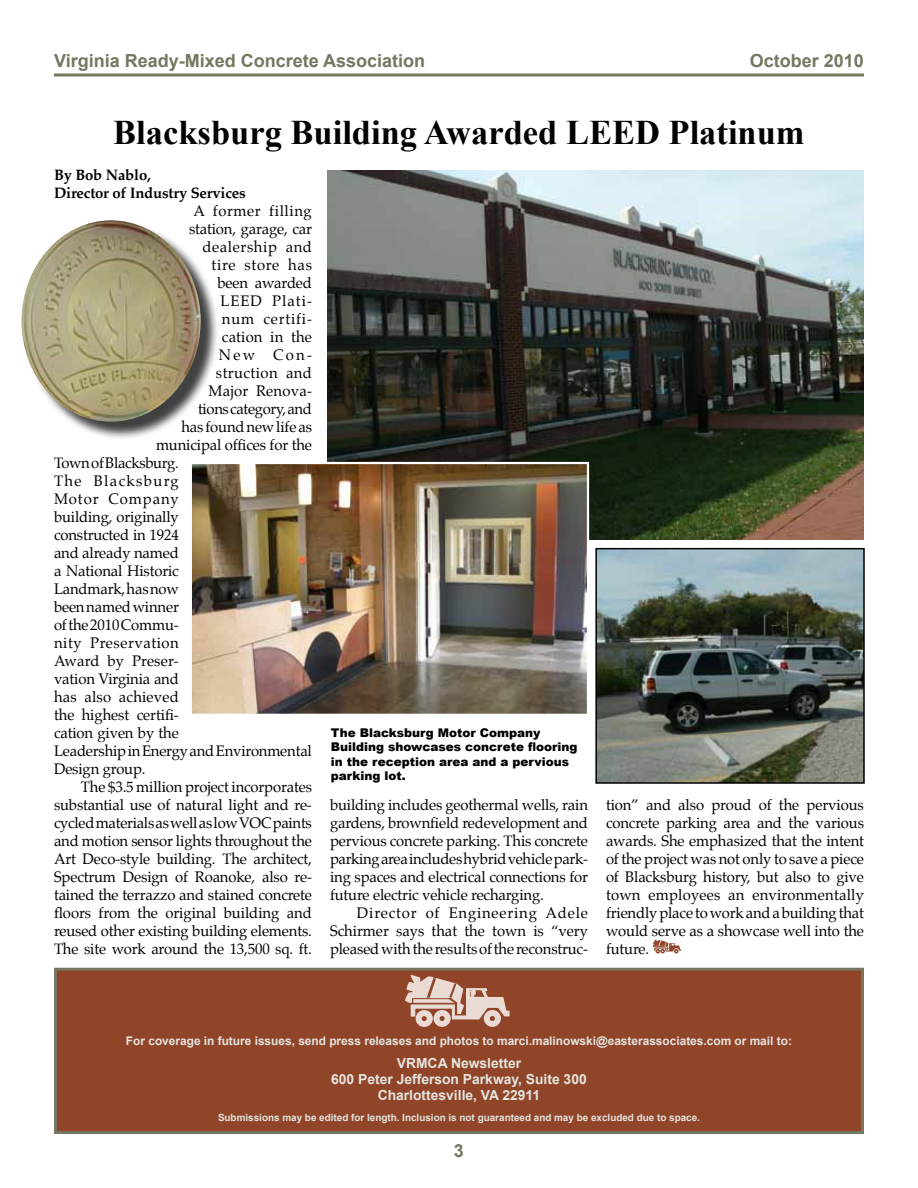
<style>
.page{position:relative;width:918px;height:1188px;background:#fff}
.page>*{position:absolute;margin:0;border:0;box-sizing:border-box;transform-origin:0 0}
.t1{font:700 34.5px "Times New Roman";color:#000}
.t2{font:700 18px "Arial";color:#767662}
.t3{font:15px/18px "Palatino";letter-spacing:-.01em;color:#000;text-align:justify}
.t4{font:700 15px/18px "Palatino";letter-spacing:-.01em;color:#000}
.t5{font:15px "Palatino";letter-spacing:.04em;color:#000}
.t6{font:15px "Palatino";letter-spacing:.01em;color:#000}
.t7{font:15px "Palatino";letter-spacing:.015em;color:#000}
.t8{font:15px "Palatino";letter-spacing:.035em;color:#000}
.t9{font:15px "Palatino";letter-spacing:.09em;color:#000}
.t10{font:15px "Palatino";letter-spacing:.05em;color:#000}
.t11{font:15px "Palatino";letter-spacing:.03em;color:#000}
.t12{font:15px "Palatino";letter-spacing:.06em;color:#000}
.t13{font:15px "Palatino";letter-spacing:.055em;color:#000}
.t14{font:15px "Palatino";letter-spacing:.065em;color:#000}
.t15{font:700 13.8px/15.9px "Arial";color:#e4e4e0;text-align:center}
.t16{font:900 12px/14.4px "Arial";color:#000}
.t17{font:700 11.85px "Arial";color:#e4e4e0}
.t18{font:700 9.9px "Arial";color:#e4e4e0}
</style>
<div class="page">
<hr style="left:54px;top:73px;width:810px;height:3px;background:#767662">
<svg style="left:653px;top:940px;width:28px;height:14px"></svg>
<img style="left:328px;top:171px;width:536px;height:369px">
<img style="left:598px;top:551px;width:264px;height:230px">
<div style="left:595px;top:548px;width:270px;height:236px;border:2px solid #000"></div>
<img style="left:193px;top:465px;width:393px;height:248px">
<div style="left:190px;top:462px;width:399px;height:254px;border:2px solid #fff"></div>
<div style="left:24px;top:223px;width:195px;height:217px;background:#000;opacity:.75"></div>
<img style="left:22px;top:220px;width:179px;height:202px">
<div style="left:55px;top:969px;width:808px;height:164px;background:#904528"></div>
<div style="left:54px;top:968px;width:810px;height:166px;border:3px solid #767662"></div>
<svg style="left:405px;top:975px;width:105px;height:52px"></svg>
<p class="t2" style="left:54px;top:49px;width:373px">Virginia Ready-Mixed Concrete Association</p>
<p class="t2" style="left:750px;top:49px;width:116px">October 2010</p>
<h1 class="t1" style="left:113px;top:109px;width:693px">Blacksburg Building Awarded LEED Platinum</h1>
<p class="t4" style="left:54px;top:166px;width:193px">By Bob Nablo,<br>Director of Industry Services</p>
<p class="t5" style="left:194px;top:198px;width:120px">A former filling</p>
<p class="t3" style="left:189px;top:220px;width:124px">station, garage, car</p>
<p class="t5" style="left:202px;top:234px;width:111px">dealership and</p>
<p class="t10" style="left:211px;top:252px;width:102px">tire store has</p>
<p class="t3" style="left:217px;top:274px;width:96px">been awarded</p>
<p class="t14" style="left:220px;top:288px;width:93px">LEED Plati-</p>
<p class="t13" style="left:222px;top:306px;width:91px">num certifi-</p>
<p class="t6" style="left:222px;top:324px;width:91px">cation in the</p>
<p class="t3" style="left:219px;top:346px;width:95px">New Con-</p>
<p class="t11" style="left:216px;top:360px;width:98px">struction and</p>
<p class="t7" style="left:208px;top:378px;width:105px">Major Renova-</p>
<p class="t3" style="left:198px;top:400px;width:115px">tions category, and</p>
<p class="t3" style="left:182px;top:418px;width:132px">has found new life as</p>
<p class="t3" style="left:156px;top:436px;width:157px">municipal offices for the</p>
<p class="t3" style="left:54px;top:454px;width:126px">Town of Blacksburg.</p>
<p class="t9" style="left:54px;top:468px;width:126px">The Blacksburg</p>
<p class="t12" style="left:54px;top:486px;width:126px">Motor Company</p>
<p class="t3" style="left:54px;top:508px;width:126px">building, originally</p>
<p class="t3" style="left:54px;top:526px;width:126px">constructed in 1924</p>
<p class="t3" style="left:54px;top:544px;width:126px">and already named</p>
<p class="t3" style="left:54px;top:562px;width:126px">a National Historic</p>
<p class="t3" style="left:54px;top:580px;width:126px">Landmark, has now</p>
<p class="t3" style="left:54px;top:598px;width:126px">been named winner</p>
<p class="t3" style="left:54px;top:616px;width:126px">of the 2010 Commu-</p>
<p class="t8" style="left:54px;top:630px;width:126px">nity Preservation</p>
<p class="t7" style="left:54px;top:648px;width:126px">Award by Preser-</p>
<p class="t3" style="left:54px;top:670px;width:126px">vation Virginia and</p>
<p class="t6" style="left:54px;top:684px;width:126px">has also achieved</p>
<p class="t3" style="left:54px;top:706px;width:126px">the highest certifi-</p>
<p class="t3" style="left:54px;top:724px;width:126px">cation given by the</p>
<p class="t3" style="left:54px;top:742px;width:259px">Leadership in Energy and Environmental</p>
<p class="t3" style="left:54px;top:760px;width:93px">Design group.</p>
<p class="t3" style="left:81px;top:778px;width:232px">The $3.5 million project incorporates</p>
<p class="t3" style="left:54px;top:796px;width:259px">substantial use of natural light and re-</p>
<p class="t3" style="left:54px;top:814px;width:259px">cycled materials as well as low VOC paints</p>
<p class="t3" style="left:54px;top:832px;width:259px">and motion sensor lights throughout the</p>
<p class="t3" style="left:54px;top:850px;width:259px">Art Deco-style building. The architect,</p>
<p class="t3" style="left:54px;top:868px;width:260px">Spectrum Design of Roanoke, also re-</p>
<p class="t3" style="left:54px;top:886px;width:260px">tained the terrazzo and stained concrete</p>
<p class="t3" style="left:54px;top:904px;width:259px">floors from the original building and</p>
<p class="t3" style="left:54px;top:922px;width:259px">reused other existing building elements.</p>
<p class="t3" style="left:54px;top:940px;width:260px">The site work around the 13,500 sq. ft.</p>
<p class="t16" style="left:331px;top:726px;width:248px">The Blacksburg Motor Company<br>Building showcases concrete flooring in the reception area and a pervious parking lot.</p>
<p class="t3" style="left:330px;top:796px;width:260px">building includes geothermal wells, rain gardens, brownfield redevelopment and pervious concrete parking. This concrete parking area includes hybrid vehicle park&shy;ing spaces and electrical connections for future electric vehicle recharging.</p>
<p class="t3" style="left:330px;top:904px;width:260px;text-indent:27px">Director of Engineering Adele Schirmer says that the town is “very pleased with the results of the reconstruc-</p>
<p class="t3" style="left:606px;top:796px;width:260px">tion” and also proud of the pervious concrete parking area and the various awards. She emphasized that the intent of the project was not only to save a piece of Blacksburg history, but also to give town employees an environmentally friendly place to work and a building that would serve as a showcase well into the future.</p>
<p class="t17" style="left:126px;top:1033px;width:668px">For coverage in future issues, send press releases and photos to marci.malinowski@easterassociates.com or mail to:</p>
<p class="t15" style="left:331px;top:1056px;width:257px">VRMCA Newsletter<br>600 Peter Jefferson Parkway, Suite 300<br>Charlottesville, VA 22911</p>
<p class="t18" style="left:218px;top:1111px;width:482px">Submissions may be edited for length. Inclusion is not guaranteed and may be excluded due to space.</p>
<p class="t2" style="left:454px;top:1139px;width:12px">3</p>
</div>
